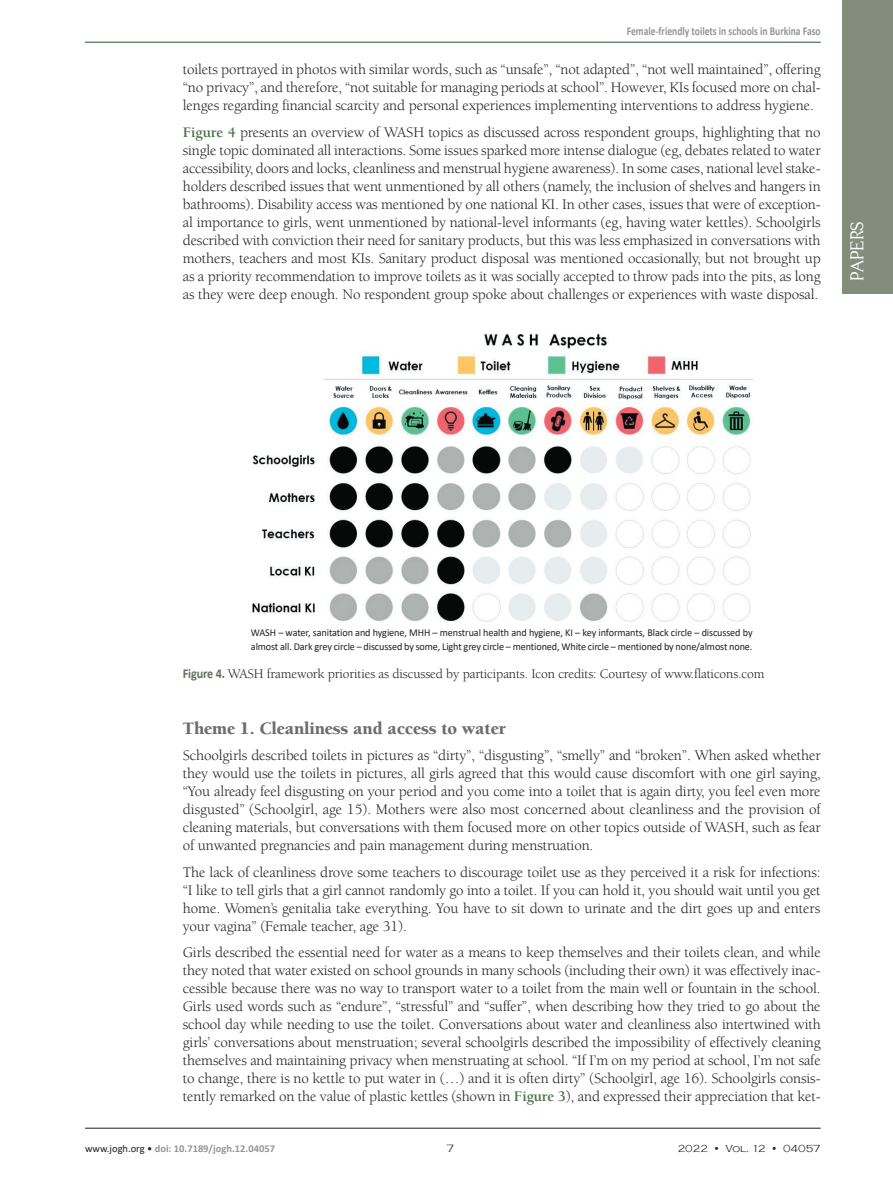
<style>
.page{position:relative;width:893px;height:1191px;background:#fff}
.page>*{position:absolute;margin:0;border:0;box-sizing:border-box;transform-origin:0 0}
.Podnaslovi_PAPERS_2{font:900 18px "Berkeley Std";letter-spacing:-.01em;color:#6c6d70}
.t1{font:18px "Centabel";color:#fff}
.Tekst_Osnovni{font:15px/18px "Berkeley Std";letter-spacing:-.01em;color:#231f20;text-align:justify}
.potpisi_slike{font:13.5px "Berkeley Std";letter-spacing:-.01em;color:#231f20}
.t2{font:700 12px "Calibri";color:#939598;scale:.8 1}
.t3{font:300 10.95px "Copperplate Gothic";color:#231f20}
.Tekst_Osnovni-2{font:10.5px/13.5px "Calibri";letter-spacing:-.01em;color:#231f20}
.t4{font:700 10.5px "Calibri";color:#939598}
.t5{font:300 10.5px "Copperplate Gothic";color:#231f20}
.s1{font-weight:700;color:#477045}
.s2{font-family:"Calibri";font-weight:700;color:#5f6f5b}
.s3{font-weight:400;color:#231f20}
</style>
<div class="page">
<hr style="left:85px;top:1128px;width:736px;height:1px;background:#231f20">
<hr style="left:85px;top:42px;width:736px;height:1px;background:#244d32">
<div style="left:842px;top:0;width:51px;height:293px;background:#838d7c"></div>
<img style="left:251px;top:334px;width:502px;height:288px">
<p class="t2" style="left:627px;top:22px;width:244px">Female-friendly toilets in schools in Burkina Faso</p>
<p class="Tekst_Osnovni" style="left:183px;top:61px;width:639px">toilets portrayed in photos with similar words, such as “unsafe”, “not adapted”, “not well maintained”, offering “no privacy”, and therefore, “not suitable for managing periods at school”. However, KIs focused more on chal&shy;lenges regarding financial scarcity and personal experiences implementing interventions to address hygiene.</p>
<p class="Tekst_Osnovni" style="left:183px;top:123px;width:639px"><span class="s1">Figure 4</span> presents an overview of WASH topics as discussed across respondent groups, highlighting that no single topic dominated all interactions. Some issues sparked more intense dialogue (eg, debates related to water accessibility, doors and locks, cleanliness and menstrual hygiene awareness). In some cases, national level stake&shy;holders described issues that went unmentioned by all others (namely, the inclusion of shelves and hangers in bathrooms). Disability access was mentioned by one national KI. In other cases, issues that were of exception&shy;al importance to girls, went unmentioned by national-level informants (eg, having water kettles). Schoolgirls described with conviction their need for sanitary products, but this was less emphasized in conversations with mothers, teachers and most KIs. Sanitary product disposal was mentioned occasionally, but not brought up as a priority recommendation to improve toilets as it was socially accepted to throw pads into the pits, as long as they were deep enough. No respondent group spoke about challenges or experiences with waste disposal.</p>
<p class="t1" style="left:846px;top:281px;width:61px;rotate:-90deg">PAPERS</p>
<p class="Tekst_Osnovni-2" style="left:251px;top:626px;width:503px">WASH – water, sanitation and hygiene, MHH – menstrual health and hygiene, KI – key informants, Black circle – discussed by almost all. Dark grey circle – discussed by some, Light grey circle – mentioned, White circle – mentioned by none/almost none.</p>
<p class="potpisi_slike" style="left:183px;top:667px;width:583px"><span class="s2">Figure 4.</span> WASH framework priorities as discussed by participants. Icon credits: Courtesy of www.flaticons.com</p>
<p class="Podnaslovi_PAPERS_2" style="left:183px;top:718px;width:325px">Theme 1. Cleanliness and access to water</p>
<p class="Tekst_Osnovni" style="left:183px;top:746px;width:639px">Schoolgirls described toilets in pictures as “dirty”, “disgusting”, “smelly” and “broken”. When asked whether they would use the toilets in pictures, all girls agreed that this would cause discomfort with one girl saying, “You already feel disgusting on your period and you come into a toilet that is again dirty, you feel even more disgusted” (Schoolgirl, age 15). Mothers were also most concerned about cleanliness and the provision of cleaning materials, but conversations with them focused more on other topics outside of WASH, such as fear of unwanted pregnancies and pain management during menstruation.</p>
<p class="Tekst_Osnovni" style="left:183px;top:863px;width:639px">The lack of cleanliness drove some teachers to discourage toilet use as they perceived it a risk for infections: “I like to tell girls that a girl cannot randomly go into a toilet. If you can hold it, you should wait until you get home. Women’s genitalia take everything. You have to sit down to urinate and the dirt goes up and enters your vagina” (Female teacher, age 31).</p>
<p class="Tekst_Osnovni" style="left:183px;top:943px;width:639px">Girls described the essential need for water as a means to keep themselves and their toilets clean, and while they noted that water existed on school grounds in many schools (including their own) it was effectively inac&shy;cessible because there was no way to transport water to a toilet from the main well or fountain in the school.<br>Girls used words such as “endure”, “stressful” and “suffer”, when describing how they tried to go about the school day while needing to use the toilet. Conversations about water and cleanliness also intertwined with girls’ conversations about menstruation; several schoolgirls described the impossibility of effectively cleaning themselves and maintaining privacy when menstruating at school. “If I’m on my period at school, I’m not safe to change, there is no kettle to put water in (…) and it is often dirty” (Schoolgirl, age 16). Schoolgirls consis&shy;tently remarked on the value of plastic kettles (shown in <span class="s1">Figure 3</span>), and expressed their appreciation that ket-</p>
<p class="t4" style="left:85px;top:1141px;width:191px"><span class="s3">www.jogh.org •</span> doi: 10.7189/jogh.12.04057</p>
<p class="t3" style="left:447px;top:1142px;width:9px">7</p>
<p class="t5" style="left:678px;top:1142px;width:145px">2022 • Vol. 12 • 04057</p>
</div>
